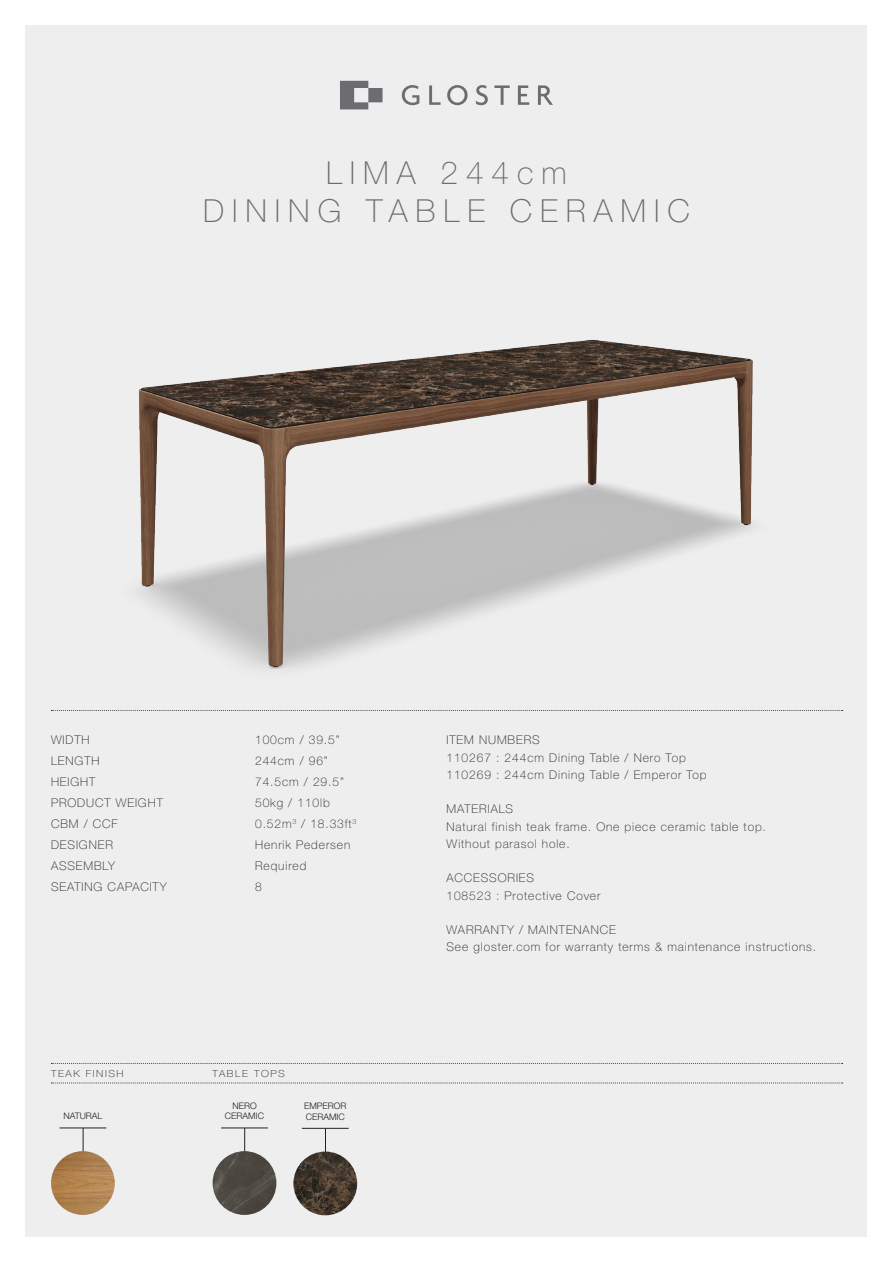
<style>
.page{position:relative;width:893px;height:1263px;background:#fff}
.page>*{position:absolute;margin:0;border:0;box-sizing:border-box;transform-origin:0 0}
.t1{font:100 31.8px "Helvetica Neue LT Pro";letter-spacing:.25em;color:#6c6d70}
.t2{font:100 12px "Helvetica Neue LT Pro";letter-spacing:.075em;color:#231f20}
.t3{font:100 9.75px "Helvetica Neue LT Pro";letter-spacing:.15em;color:#231f20;scale:1.08 1}
.t4{font:300 9px "Helvetica Neue LT Pro";color:#231f20}
</style>
<div class="page">
<div style="left:26px;top:26px;width:841px;height:1211px;background:#eeeeef"></div>
<svg style="left:340px;top:81px;width:213px;height:28px"></svg>
<img style="left:138px;top:340px;width:615px;height:330px">
<svg style="left:51px;top:1083px;width:792px;height:1px"></svg>
<svg style="left:51px;top:1063px;width:792px;height:1px"></svg>
<svg style="left:51px;top:710px;width:792px;height:1px"></svg>
<hr style="left:60px;top:1128px;width:46px;height:1px;background:#231f20">
<svg style="left:83px;top:1128px;width:1px;height:23px"></svg>
<img style="left:51px;top:1151px;width:64px;height:64px;border-radius:32px">
<hr style="left:221px;top:1128px;width:47px;height:1px;background:#231f20">
<svg style="left:244px;top:1128px;width:1px;height:23px"></svg>
<img style="left:213px;top:1151px;width:63px;height:64px;border-radius:32px">
<hr style="left:302px;top:1128px;width:47px;height:1px;background:#231f20">
<svg style="left:325px;top:1128px;width:1px;height:23px"></svg>
<img style="left:293px;top:1151px;width:64px;height:64px;border-radius:32px">
<p class="t1" style="left:326px;top:154px;width:242px">LIMA 244cm</p>
<p class="t1" style="left:203px;top:192px;width:488px">DINING TABLE CERAMIC</p>
<p class="t2" style="left:51px;top:733px;width:40px">WIDTH</p>
<p class="t2" style="left:51px;top:754px;width:50px">LENGTH</p>
<p class="t2" style="left:51px;top:775px;width:46px">HEIGHT</p>
<p class="t2" style="left:51px;top:796px;width:113px">PRODUCT WEIGHT</p>
<p class="t2" style="left:51px;top:817px;width:68px">CBM / CCF</p>
<p class="t2" style="left:51px;top:838px;width:63px">DESIGNER</p>
<p class="t2" style="left:51px;top:859px;width:66px">ASSEMBLY</p>
<p class="t2" style="left:51px;top:880px;width:117px">SEATING CAPACITY</p>
<p class="t2" style="left:255px;top:733px;width:86px">100cm / 39.5”</p>
<p class="t2" style="left:255px;top:754px;width:74px">244cm / 96”</p>
<p class="t2" style="left:255px;top:775px;width:90px">74.5cm / 29.5”</p>
<p class="t2" style="left:255px;top:796px;width:76px">50kg / 110lb</p>
<p class="t2" style="left:255px;top:817px;width:103px">0.52m<sup>3</sup> / 18.33ft<sup>3</sup></p>
<p class="t2" style="left:255px;top:838px;width:97px">Henrik Pedersen</p>
<p class="t2" style="left:255px;top:859px;width:53px">Required</p>
<p class="t2" style="left:255px;top:880px;width:8px">8</p>
<p class="t3" style="left:51px;top:1067px;width:69px">TEAK FINISH</p>
<p class="t4" style="left:63px;top:1111px;width:41px">NATURAL</p>
<p class="t3" style="left:213px;top:1067px;width:68px">TABLE TOPS</p>
<p class="t4" style="left:232px;top:1100px;width:26px">NERO</p>
<p class="t4" style="left:225px;top:1111px;width:41px">CERAMIC</p>
<p class="t4" style="left:304px;top:1100px;width:44px">EMPEROR</p>
<p class="t4" style="left:306px;top:1111px;width:41px">CERAMIC</p>
<p class="t2" style="left:446px;top:733px;width:95px">ITEM NUMBERS</p>
<p class="t2" style="left:446px;top:750px;width:241px">110267 : 244cm Dining Table / Nero Top</p>
<p class="t2" style="left:446px;top:767px;width:262px">110269 : 244cm Dining Table / Emperor Top</p>
<p class="t2" style="left:446px;top:802px;width:68px">MATERIALS</p>
<p class="t2" style="left:446px;top:819px;width:321px">Natural finish teak frame. One piece ceramic table top.</p>
<p class="t2" style="left:446px;top:836px;width:125px">Without parasol hole.</p>
<p class="t2" style="left:446px;top:871px;width:89px">ACCESSORIES</p>
<p class="t2" style="left:446px;top:888px;width:155px">108523 : Protective Cover</p>
<p class="t2" style="left:446px;top:923px;width:171px">WARRANTY / MAINTENANCE</p>
<p class="t2" style="left:446px;top:940px;width:371px">See gloster.com for warranty terms &amp; maintenance instructions.</p>
</div>
